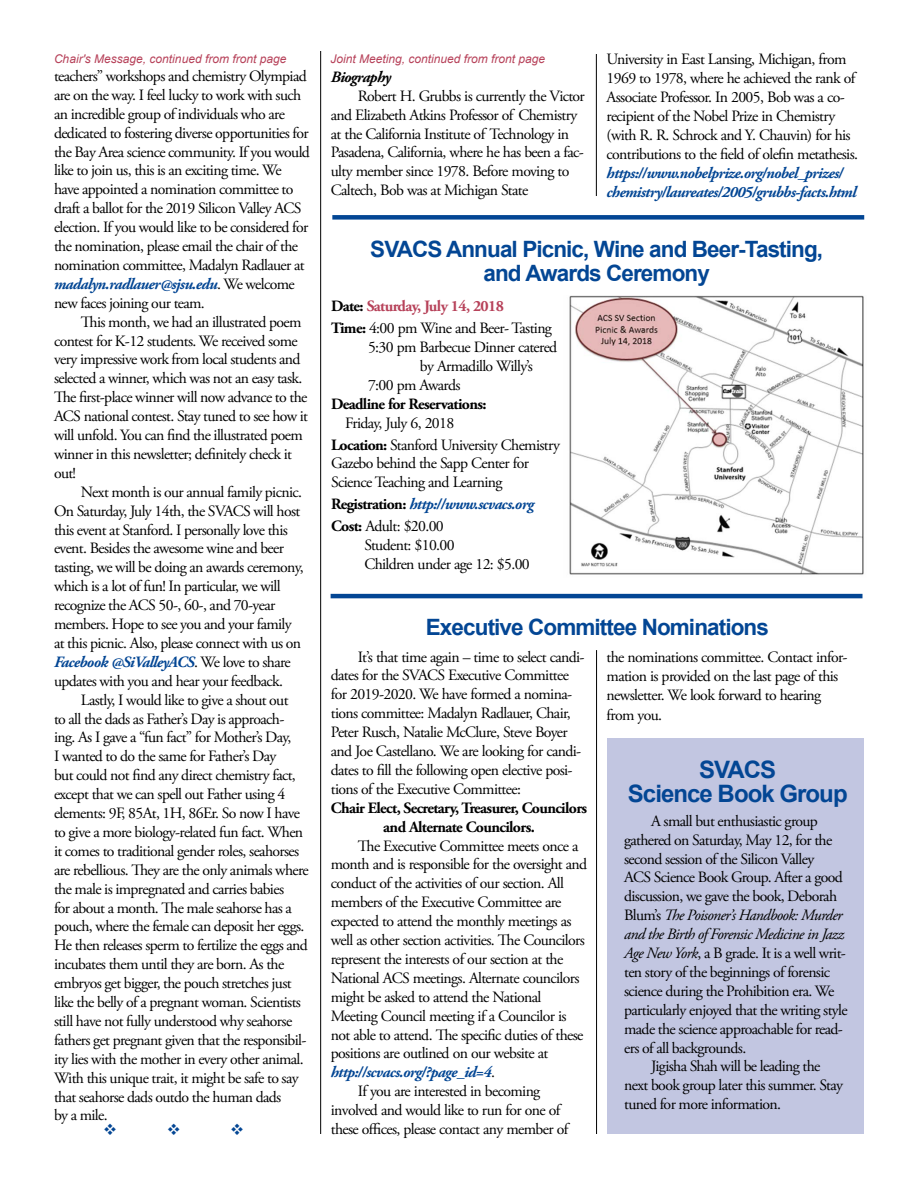
<style>
.page{position:relative;width:918px;height:1188px;background:#fff}
.page>*{position:absolute;margin:0;border:0;box-sizing:border-box;transform-origin:0 0}
.t1{font:700 24px/24px "Arial";letter-spacing:-.04em;color:#034694;text-align:center}
.t2{font:700 22.5px/24px "Arial";letter-spacing:-.04em;color:#034694;text-align:center}
.t3{font:15.75px/18.9px "Adobe Garamond Pro";letter-spacing:-.04em;color:#000}
.t4{font:italic 700 15.75px/21.9px "Adobe Garamond Pro";letter-spacing:-.04em;color:#034694}
.t5{font:700 15.75px/18.9px "Adobe Garamond Pro";letter-spacing:-.04em;color:#000;text-align:center}
.t6{font:italic 15.75px "Adobe Garamond Pro";letter-spacing:-.04em;color:#000}
.t7{font:italic 700 15.75px "Adobe Garamond Pro";letter-spacing:-.04em;color:#000}
.t8{font:italic 12px "Arial";color:#b7425a}
.s1{font-weight:700;font-style:italic;color:#034694}
.s2{font-weight:700}
.s3{font-weight:700;color:#b7425a}
.s4{font-style:normal;color:#000}
.s5{font-weight:400;font-style:normal;color:#000}
.s6{font-style:normal}
.s7{font-style:italic}
</style>
<div class="page">
<div style="left:608px;top:739px;width:256px;height:395px;background:#c2c6e1"></div>
<hr style="left:320px;top:51px;width:1px;height:1083px;background:#000">
<img style="left:569px;top:295px;width:295px;height:280px">
<div style="left:332px;top:215px;width:532px;height:5px;background:#034694"></div>
<hr style="left:331px;top:594px;width:531px;height:4px;background:#034694">
<hr style="left:596px;top:650px;width:1px;height:484px;background:#000">
<hr style="left:596px;top:54px;width:1px;height:142px;background:#000">
<p class="t8" style="left:54px;top:51px;width:234px">Chair's Message, continued from front page</p>
<p class="t3" style="left:54px;top:67px;width:258px">teachers” workshops and chemistry Olympiad are on the way. I feel lucky to work with such an incredible group of individuals who are dedicated to fostering diverse opportunities for the Bay Area science community. If you would like to join us, this is an exciting time. We have appointed a nomination committee to draft a ballot for the 2019 Silicon Valley ACS election. If you would like to be considered for the nomination, please email the chair of the nomination committee, Madalyn Radlauer at <span class="s1">madalyn.radlauer@sjsu.edu</span>. We welcome new faces joining our team.</p>
<p class="t3" style="left:54px;top:313px;width:256px;text-indent:27px">This month, we had an illustrated poem contest for K-12 students. We received some very impressive work from local students and selected a winner, which was not an easy task.<br>The first-place winner will now advance to the ACS national contest. Stay tuned to see how it will unfold. You can find the illustrated poem winner in this newsletter; definitely check it out!</p>
<p class="t3" style="left:54px;top:483px;width:251px;text-indent:27px">Next month is our annual family picnic.<br>On Saturday, July 14th, the SVACS will host this event at Stanford. I personally love this event. Besides the awesome wine and beer tasting, we will be doing an awards ceremony, which is a lot of fun! In particular, we will recognize the ACS 50-, 60-, and 70-year members. Hope to see you and your family at this picnic. Also, please connect with us on <span class="s1">Facebook @SiValleyACS</span>. We love to share updates with you and hear your feedback.</p>
<p class="t3" style="left:54px;top:691px;width:256px;text-indent:27px">Lastly, I would like to give a shout out<br>to all the dads as Father’s Day is approach&shy;ing. As I gave a “fun fact” for Mother’s Day,<br>I wanted to do the same for Father’s Day<br>but could not find any direct chemistry fact, except that we can spell out Father using 4 elements: 9F, 85At, 1H, 86Er. So now I have to give a more biology-related fun fact. When it comes to traditional gender roles, seahorses are rebellious. They are the only animals where the male is impregnated and carries babies<br>for about a month. The male seahorse has a pouch, where the female can deposit her eggs.<br>He then releases sperm to fertilize the eggs and incubates them until they are born. As the embryos get bigger, the pouch stretches just like the belly of a pregnant woman. Scientists still have not fully understood why seahorse fathers get pregnant given that the responsibil&shy;ity lies with the mother in every other animal.<br>With this unique trait, it might be safe to say that seahorse dads outdo the human dads<br>by a mile.</p>
<p class="t8" style="left:331px;top:51px;width:216px">Joint Meeting, continued from front page</p>
<p class="t7" style="left:331px;top:68px;width:62px">Biography</p>
<p class="t3" style="left:331px;top:87px;width:256px;text-indent:27px">Robert H. Grubbs is currently the Victor and Elizabeth Atkins Professor of Chemistry at the California Institute of Technology in Pasadena, California, where he has been a fac&shy;ulty member since 1978. Before moving to Caltech, Bob was at Michigan State</p>
<p class="t3" style="left:607px;top:51px;width:253px">University in East Lansing, Michigan, from 1969 to 1978, where he achieved the rank of Associate Professor. In 2005, Bob was a co&shy;recipient of the Nobel Prize in Chemistry (with R. R. Schrock and Y. Chauvin) for his contributions to the field of olefin metathesis.</p>
<p class="t4" style="left:607px;top:164px;width:251px;line-height:18.9px">https://www.nobelprize.org/nobel_prizes/ chemistry/laureates/2005/grubbs-facts.html</p>
<h2 class="t2" style="left:370px;top:237px;width:454px">SVACS Annual Picnic, Wine and Beer-Tasting, and Awards Ceremony</h2>
<p class="t3" style="left:331px;top:296px;width:222px;line-height:21.9px"><span class="s2">Date:</span> <span class="s3">Saturday, July 14, 2018<br></span><span class="s2">Time:</span> 4:00 pm Wine and Beer- Tasting</p>
<p class="t3" style="left:368px;top:338px;width:191px">5:30 pm Barbecue Dinner catered</p>
<p class="t3" style="left:420px;top:357px;width:115px">by Armadillo Willy’s</p>
<p class="t3" style="left:368px;top:376px;width:94px">7:00 pm Awards</p>
<p class="t5" style="left:331px;top:395px;width:157px">Deadline for Reservations:</p>
<p class="t3" style="left:331px;top:412px;width:230px;line-height:21.9px;text-indent:14px">Friday, July 6, 2018<br><span class="s2">Location:</span> Stanford University Chemistry</p>
<p class="t3" style="left:331px;top:455px;width:199px">Gazebo behind the Sapp Center for<br>Science Teaching and Learning</p>
<p class="t4" style="left:331px;top:494px;width:204px"><span class="s4">Registration:</span> http://www.scvacs.org<br><span class="s4">Cost:</span> <span class="s5">Adult: $20.00</span></p>
<p class="t3" style="left:364px;top:536px;width:167px">Student: $10.00<br>Children under age 12: $5.00</p>
<h2 class="t2" style="left:426px;top:616px;width:345px">Executive Committee Nominations</h2>
<p class="t3" style="left:331px;top:648px;width:255px;text-indent:27px">It’s that time again – time to select candi&shy;dates for the SVACS Executive Committee for 2019-2020. We have formed a nomina&shy;tions committee: Madalyn Radlauer, Chair, Peter Rusch, Natalie McClure, Steve Boyer and Joe Castellano. We are looking for candi&shy;dates to fill the following open elective posi&shy;tions of the Executive Committee:</p>
<p class="t5" style="left:331px;top:799px;width:258px">Chair Elect, Secretary, Treasurer, Councilors and Alternate Councilors.</p>
<p class="t3" style="left:358px;top:837px;width:222px">The Executive Committee meets once a</p>
<p class="t3" style="left:331px;top:856px;width:258px">month and is responsible for the oversight and</p>
<p class="t3" style="left:331px;top:874px;width:235px">conduct of the activities of our section. All</p>
<p class="t3" style="left:331px;top:893px;width:232px">members of the Executive Committee are</p>
<p class="t3" style="left:331px;top:912px;width:242px">expected to attend the monthly meetings as</p>
<p class="t3" style="left:331px;top:931px;width:255px">well as other section activities. The Councilors</p>
<p class="t3" style="left:331px;top:950px;width:234px">represent the interests of our section at the</p>
<p class="t3" style="left:331px;top:969px;width:250px">National ACS meetings. Alternate councilors</p>
<p class="t3" style="left:331px;top:988px;width:212px">might be asked to attend the National</p>
<p class="t3" style="left:331px;top:1007px;width:237px">Meeting Council meeting if a Councilor is</p>
<p class="t3" style="left:331px;top:1026px;width:254px">not able to attend. The specific duties of these</p>
<p class="t3" style="left:331px;top:1045px;width:219px">positions are outlined on our website at</p>
<p class="t4" style="left:331px;top:1062px;width:166px">http://scvacs.org/?page_id=4<span class="s5">.</span></p>
<p class="t3" style="left:358px;top:1082px;width:184px">If you are interested in becoming</p>
<p class="t3" style="left:331px;top:1101px;width:231px">involved and would like to run for one of</p>
<p class="t3" style="left:331px;top:1120px;width:239px">these offices, please contact any member of</p>
<p class="t3" style="left:607px;top:648px;width:243px;line-height:19.4px">the nominations committee. Contact infor&shy;mation is provided on the last page of this newsletter. We look forward to hearing from you.</p>
<h1 class="t1" style="left:628px;top:758px;width:221px">SVACS<br>Science Book Group</h1>
<p class="t3" style="left:651px;top:812px;width:168px">A small but enthusiastic group</p>
<p class="t3" style="left:624px;top:831px;width:210px">gathered on Saturday, May 12, for the</p>
<p class="t3" style="left:624px;top:850px;width:192px">second session of the Silicon Valley</p>
<p class="t3" style="left:624px;top:869px;width:220px">ACS Science Book Group. After a good</p>
<p class="t3" style="left:624px;top:887px;width:215px">discussion, we gave the book, Deborah</p>
<p class="t6" style="left:624px;top:906px;width:220px"><span class="s6">Blum’s</span> The Poisoner’s Handbook: Murder</p>
<p class="t6" style="left:624px;top:925px;width:221px">and the Birth of Forensic Medicine in Jazz</p>
<p class="t3" style="left:624px;top:944px;width:223px"><span class="s7">Age New York</span>, a B grade. It is a well writ-</p>
<p class="t3" style="left:624px;top:963px;width:208px">ten story of the beginnings of forensic</p>
<p class="t3" style="left:624px;top:982px;width:212px">science during the Prohibition era. We</p>
<p class="t3" style="left:624px;top:1001px;width:225px">particularly enjoyed that the writing style</p>
<p class="t3" style="left:624px;top:1020px;width:220px">made the science approachable for read-</p>
<p class="t3" style="left:624px;top:1039px;width:124px">ers of all backgrounds.</p>
<p class="t3" style="left:651px;top:1058px;width:171px">Jigisha Shah will be leading the</p>
<p class="t3" style="left:624px;top:1076px;width:220px">next book group later this summer. Stay</p>
<p class="t3" style="left:624px;top:1095px;width:158px">tuned for more information.</p>
</div>
